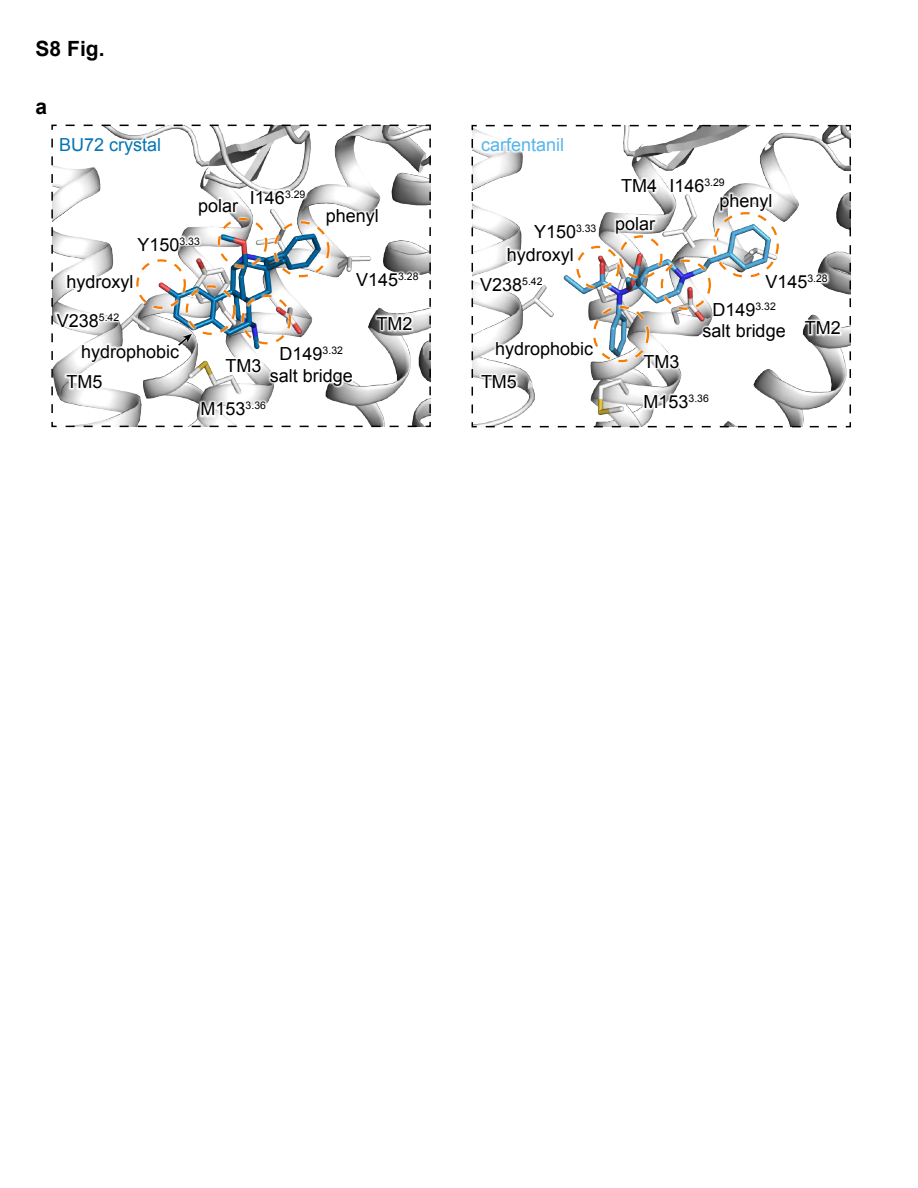
<style>
.page{position:relative;width:918px;height:1188px;background:#fff}
.page>*{position:absolute;margin:0;border:0;box-sizing:border-box;transform-origin:0 0}
.t1{font:700 21px "Arial";color:#000}
.t2{font:18px/21.6px "Arial";color:#000;text-align:center}
.t3{font:18px "Arial";color:#0475b4}
.t4{font:18px "Arial";color:#56b4e9}
</style>
<div class="page">
<svg style="left:409px;top:420px;width:8px;height:8px"></svg>
<svg style="left:217px;top:124px;width:208px;height:7px"></svg>
<img style="left:391px;top:151px;width:34px;height:55px">
<img style="left:51px;top:217px;width:29px;height:33px">
<img style="left:323px;top:391px;width:86px;height:37px">
<img style="left:51px;top:388px;width:94px;height:40px">
<img style="left:384px;top:348px;width:40px;height:43px">
<img style="left:173px;top:399px;width:145px;height:29px">
<img style="left:217px;top:127px;width:145px;height:37px">
<img style="left:384px;top:213px;width:47px;height:135px">
<img style="left:51px;top:250px;width:31px;height:138px">
<img style="left:51px;top:124px;width:166px;height:88px">
<img style="left:82px;top:164px;width:302px;height:235px">
<div style="left:274px;top:221px;width:56px;height:56px;border:2px dashed #f67b00;border-radius:50%"></div>
<div style="left:242px;top:295px;width:49px;height:49px;border:2px dashed #f67b00;border-radius:50%"></div>
<div style="left:218px;top:218px;width:49px;height:50px;border:2px dashed #f67b00;border-radius:50%"></div>
<div style="left:136px;top:259px;width:50px;height:50px;border:2px dashed #f67b00;border-radius:50%"></div>
<img style="left:124px;top:280px;width:122px;height:120px">
<svg style="left:177px;top:334px;width:15px;height:13px"></svg>
<img style="left:782px;top:137px;width:47px;height:18px">
<img style="left:424px;top:353px;width:98px;height:75px">
<img style="left:833px;top:350px;width:11px;height:46px">
<img style="left:611px;top:417px;width:41px;height:4px">
<img style="left:623px;top:132px;width:159px;height:26px">
<img style="left:833px;top:211px;width:11px;height:139px">
<img style="left:423px;top:214px;width:99px;height:139px">
<img style="left:425px;top:124px;width:98px;height:89px">
<img style="left:522px;top:158px;width:311px;height:259px">
<div style="left:713px;top:212px;width:66px;height:66px;border:2px dashed #f67b00;border-radius:50%"></div>
<div style="left:661px;top:260px;width:50px;height:50px;border:2px dashed #f67b00;border-radius:50%"></div>
<div style="left:593px;top:306px;width:56px;height:56px;border:2px dashed #f67b00;border-radius:50%"></div>
<div style="left:619px;top:235px;width:44px;height:44px;border:2px dashed #f67b00;border-radius:50%"></div>
<div style="left:576px;top:246px;width:44px;height:43px;border:2px dashed #f67b00;border-radius:50%"></div>
<svg style="left:471px;top:421px;width:366px;height:7px"></svg>
<svg style="left:471px;top:124px;width:7px;height:289px"></svg>
<svg style="left:486px;top:124px;width:365px;height:8px"></svg>
<svg style="left:844px;top:139px;width:7px;height:289px"></svg>
<p class="t1" style="left:36px;top:41px;width:70px">S8 Fig.</p>
<p class="t1" style="left:36px;top:98px;width:13px">a</p>
<p class="t3" style="left:59px;top:138px;width:104px">BU72 crystal</p>
<p class="t2" style="left:198px;top:196px;width:42px">polar</p>
<p class="t2" style="left:137px;top:235px;width:64px">Y150<sup>3.33</sup></p>
<p class="t2" style="left:66px;top:272px;width:69px">hydroxyl</p>
<p class="t2" style="left:57px;top:311px;width:64px">V238<sup>5.42</sup></p>
<p class="t2" style="left:250px;top:188px;width:57px">I146<sup>3.29</sup></p>
<p class="t2" style="left:326px;top:207px;width:55px">phenyl</p>
<p class="t2" style="left:356px;top:271px;width:64px">V145<sup>3.28</sup></p>
<p class="t2" style="left:377px;top:314px;width:37px">TM2</p>
<p class="t2" style="left:81px;top:342px;width:100px">hydrophobic</p>
<p class="t2" style="left:270px;top:345px;width:85px">D149<sup>3.32 </sup>salt bridge</p>
<p class="t2" style="left:225px;top:356px;width:37px">TM3</p>
<p class="t2" style="left:66px;top:373px;width:38px">TM5</p>
<p class="t2" style="left:201px;top:400px;width:67px">M153<sup>3.36</sup></p>
<p class="t4" style="left:481px;top:138px;width:85px">carfentanil</p>
<p class="t2" style="left:534px;top:223px;width:64px">Y150<sup>3.33</sup></p>
<p class="t2" style="left:507px;top:245px;width:69px">hydroxyl</p>
<p class="t2" style="left:480px;top:276px;width:64px">V238<sup>5.42</sup></p>
<p class="t2" style="left:495px;top:340px;width:100px">hydrophobic</p>
<p class="t2" style="left:481px;top:373px;width:37px">TM5</p>
<p class="t2" style="left:621px;top:177px;width:37px">TM4</p>
<p class="t2" style="left:615px;top:214px;width:42px">polar</p>
<p class="t2" style="left:669px;top:177px;width:57px">I146<sup>3.29</sup></p>
<p class="t2" style="left:720px;top:192px;width:55px">phenyl</p>
<p class="t2" style="left:765px;top:273px;width:64px">V145<sup>3.28</sup></p>
<p class="t2" style="left:703px;top:300px;width:85px">D149<sup>3.32 </sup>salt bridge</p>
<p class="t2" style="left:805px;top:319px;width:37px">TM2</p>
<p class="t2" style="left:644px;top:352px;width:37px">TM3</p>
<p class="t2" style="left:644px;top:393px;width:67px">M153<sup>3.36</sup></p>
</div>
